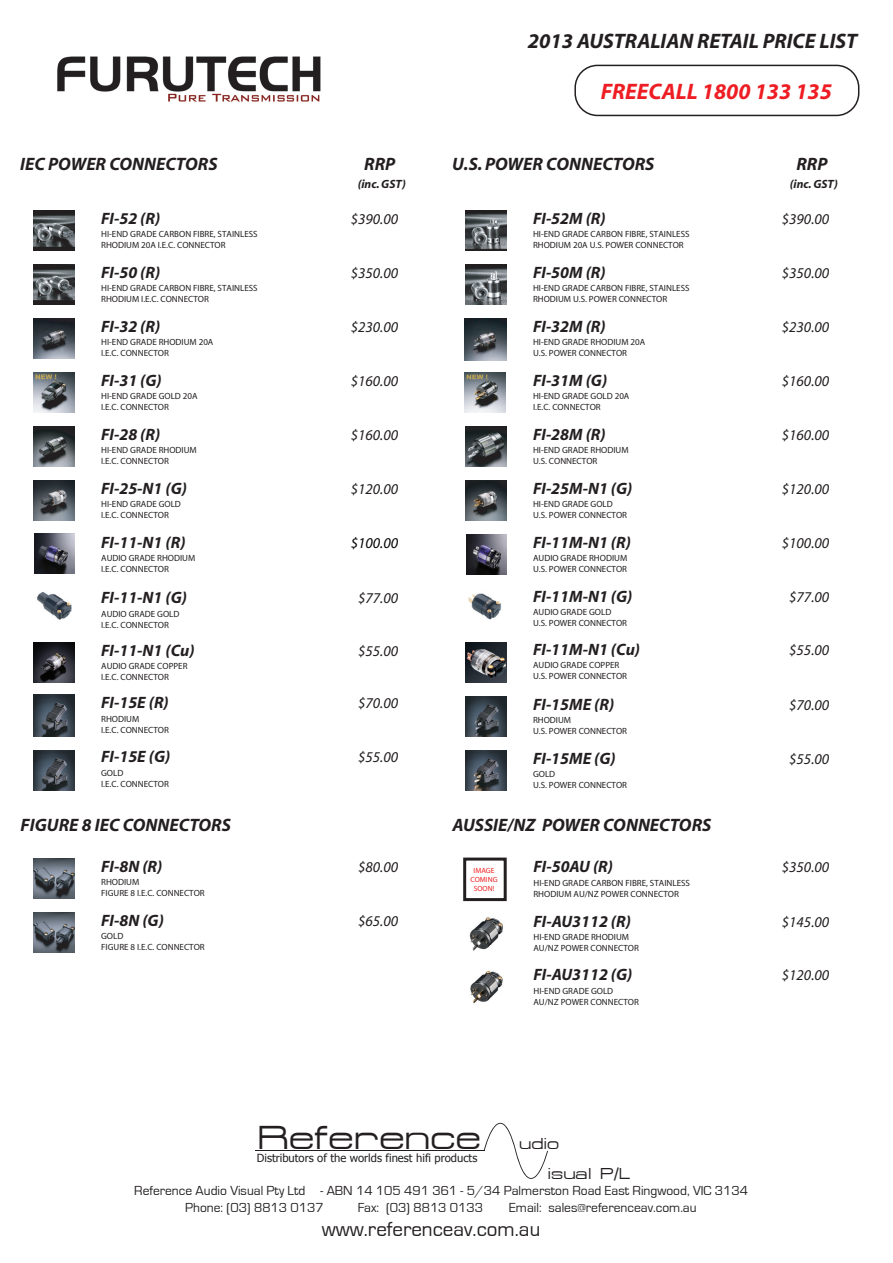
<style>
.page{position:relative;width:893px;height:1263px;background:#fff}
.page>*{position:absolute;margin:0;border:0;box-sizing:border-box;transform-origin:0 0}
.t1{font:33.6px "Federation";color:#231f20}
.t2{font:italic 700 22.5px "Myriad";color:#ee1d23}
.t3{font:italic 700 21px "Myriad";color:#231f20}
.t4{font:21px "Eurostile";color:#231f20}
.t5{font:italic 700 18px "Myriad";color:#231f20}
.t6{font:italic 700 16.5px "Myriad";color:#231f20}
.t7{font:16.05px/29.4px "Federation";color:#231f20}
.t8{font:italic 15px "Myriad";color:#231f20}
.t9{font:italic 15px "Myriad";color:#050504}
.t10{font:13.5px/17.9px "Eurostile";color:#231f20}
.t11{font:italic 700 12px "Myriad";color:#231f20}
.t12{font:11.25px "Tahoma";color:#231f20}
.t13{font:9px/10.8px "Myriad";color:#231f20}
.t14{font:7.5px/9px "Myriad";color:#ee1f23;text-align:center}
</style>
<div class="page">
<img style="left:468px;top:593px;width:33px;height:27px">
<div style="left:574px;top:65px;width:285px;height:51px;border:2px solid #231f20;border-radius:22px"></div>
<hr style="left:255px;top:1150px;width:229px;height:1px;background:#231f20">
<svg style="left:484px;top:1123px;width:64px;height:56px"></svg>
<img style="left:57px;top:56px;width:264px;height:46px">
<img style="left:34px;top:480px;width:40px;height:41px">
<img style="left:34px;top:750px;width:40px;height:41px">
<img style="left:34px;top:695px;width:40px;height:42px">
<img style="left:37px;top:592px;width:35px;height:28px">
<img style="left:466px;top:480px;width:40px;height:41px">
<img style="left:466px;top:750px;width:40px;height:41px">
<img style="left:466px;top:696px;width:40px;height:41px">
<img style="left:34px;top:318px;width:40px;height:41px">
<img style="left:464px;top:318px;width:42px;height:42px">
<img style="left:34px;top:372px;width:40px;height:41px">
<img style="left:465px;top:372px;width:40px;height:41px">
<img style="left:34px;top:426px;width:40px;height:41px">
<img style="left:34px;top:264px;width:40px;height:41px">
<img style="left:34px;top:210px;width:40px;height:41px">
<img style="left:466px;top:426px;width:40px;height:41px">
<img style="left:466px;top:264px;width:40px;height:41px">
<img style="left:466px;top:210px;width:40px;height:41px">
<img style="left:34px;top:858px;width:40px;height:40px">
<img style="left:34px;top:912px;width:40px;height:40px">
<img style="left:466px;top:642px;width:40px;height:40px">
<img style="left:34px;top:642px;width:40px;height:40px">
<img style="left:466px;top:535px;width:41px;height:39px">
<img style="left:34px;top:534px;width:40px;height:40px">
<div style="left:463px;top:857px;width:44px;height:44px;border:3px solid #231f20"></div>
<img style="left:470px;top:971px;width:33px;height:33px">
<img style="left:469px;top:917px;width:34px;height:34px">
<p class="t3" style="left:528px;top:30px;width:331px">2013 AUSTRALIAN RETAIL PRICE LIST</p>
<p class="t2" style="left:601px;top:80px;width:233px">FREECALL 1800 133 135</p>
<p class="t5" style="left:20px;top:154px;width:199px">IEC POWER CONNECTORS</p>
<p class="t5" style="left:364px;top:154px;width:33px">RRP</p>
<p class="t11" style="left:358px;top:178px;width:50px">(inc. GST)</p>
<p class="t5" style="left:452px;top:154px;width:204px">U.S. POWER CONNECTORS</p>
<p class="t5" style="left:796px;top:154px;width:33px">RRP</p>
<p class="t11" style="left:790px;top:178px;width:50px">(inc. GST)</p>
<p class="t6" style="left:101px;top:210px;width:61px">FI-52 (R)</p>
<p class="t13" style="left:101px;top:229px;width:158px">HI-END GRADE CARBON FIBRE, STAINLESS<br>RHODIUM 20A I.E.C. CONNECTOR</p>
<p class="t8" style="left:351px;top:211px;width:49px">$390.00</p>
<p class="t6" style="left:533px;top:210px;width:74px">FI-52M (R)</p>
<p class="t13" style="left:533px;top:229px;width:158px">HI-END GRADE CARBON FIBRE, STAINLESS<br>RHODIUM 20A U.S. POWER CONNECTOR</p>
<p class="t8" style="left:782px;top:211px;width:49px">$390.00</p>
<p class="t6" style="left:101px;top:264px;width:61px">FI-50 (R)</p>
<p class="t13" style="left:101px;top:283px;width:158px">HI-END GRADE CARBON FIBRE, STAINLESS<br>RHODIUM I.E.C. CONNECTOR</p>
<p class="t8" style="left:351px;top:265px;width:49px">$350.00</p>
<p class="t6" style="left:533px;top:264px;width:74px">FI-50M (R)</p>
<p class="t13" style="left:533px;top:283px;width:158px">HI-END GRADE CARBON FIBRE, STAINLESS<br>RHODIUM U.S. POWER CONNECTOR</p>
<p class="t8" style="left:782px;top:265px;width:49px">$350.00</p>
<p class="t6" style="left:101px;top:318px;width:61px">FI-32 (R)</p>
<p class="t13" style="left:101px;top:337px;width:114px">HI-END GRADE RHODIUM 20A<br>I.E.C. CONNECTOR</p>
<p class="t8" style="left:351px;top:319px;width:49px">$230.00</p>
<p class="t6" style="left:533px;top:318px;width:74px">FI-32M (R)</p>
<p class="t8" style="left:782px;top:319px;width:49px">$230.00</p>
<p class="t13" style="left:533px;top:337px;width:114px">HI-END GRADE RHODIUM 20A<br>U.S. POWER CONNECTOR</p>
<p class="t6" style="left:101px;top:372px;width:62px">FI-31 (G)</p>
<p class="t13" style="left:101px;top:391px;width:98px">HI-END GRADE GOLD 20A<br>I.E.C. CONNECTOR</p>
<p class="t8" style="left:351px;top:373px;width:49px">$160.00</p>
<p class="t6" style="left:533px;top:372px;width:76px">FI-31M (G)</p>
<p class="t13" style="left:533px;top:391px;width:98px">HI-END GRADE GOLD 20A<br>I.E.C. CONNECTOR</p>
<p class="t8" style="left:782px;top:373px;width:49px">$160.00</p>
<p class="t6" style="left:101px;top:426px;width:61px">FI-28 (R)</p>
<p class="t13" style="left:101px;top:445px;width:97px">HI-END GRADE RHODIUM<br>I.E.C. CONNECTOR</p>
<p class="t8" style="left:351px;top:427px;width:49px">$160.00</p>
<p class="t6" style="left:533px;top:426px;width:74px">FI-28M (R)</p>
<p class="t13" style="left:533px;top:445px;width:97px">HI-END GRADE RHODIUM<br>U.S. CONNECTOR</p>
<p class="t8" style="left:782px;top:427px;width:49px">$160.00</p>
<p class="t6" style="left:101px;top:480px;width:87px">FI-25-N1 (G)</p>
<p class="t13" style="left:101px;top:499px;width:81px">HI-END GRADE GOLD<br>I.E.C. CONNECTOR</p>
<p class="t8" style="left:351px;top:481px;width:49px">$120.00</p>
<p class="t6" style="left:533px;top:480px;width:101px">FI-25M-N1 (G)</p>
<p class="t13" style="left:533px;top:499px;width:96px">HI-END GRADE GOLD<br>U.S. POWER CONNECTOR</p>
<p class="t8" style="left:782px;top:481px;width:49px">$120.00</p>
<p class="t6" style="left:101px;top:534px;width:86px">FI-11-N1 (R)</p>
<p class="t9" style="left:351px;top:535px;width:49px">$100.00</p>
<p class="t6" style="left:533px;top:534px;width:99px">FI-11M-N1 (R)</p>
<p class="t8" style="left:782px;top:535px;width:49px">$100.00</p>
<p class="t13" style="left:101px;top:553px;width:96px">AUDIO GRADE RHODIUM<br>I.E.C. CONNECTOR</p>
<p class="t13" style="left:101px;top:609px;width:80px">AUDIO GRADE GOLD<br>I.E.C. CONNECTOR</p>
<p class="t6" style="left:101px;top:589px;width:87px">FI-11-N1 (G)</p>
<p class="t8" style="left:358px;top:591px;width:42px">$77.00</p>
<p class="t13" style="left:533px;top:553px;width:96px">AUDIO GRADE RHODIUM<br>U.S. POWER CONNECTOR</p>
<p class="t6" style="left:533px;top:588px;width:101px">FI-11M-N1 (G)</p>
<p class="t8" style="left:789px;top:589px;width:42px">$77.00</p>
<p class="t13" style="left:533px;top:607px;width:96px">AUDIO GRADE GOLD<br>U.S. POWER CONNECTOR</p>
<p class="t6" style="left:101px;top:642px;width:95px">FI-11-N1 (Cu)</p>
<p class="t8" style="left:358px;top:643px;width:42px">$55.00</p>
<p class="t6" style="left:533px;top:641px;width:109px">FI-11M-N1 (Cu)</p>
<p class="t8" style="left:789px;top:642px;width:42px">$55.00</p>
<p class="t13" style="left:101px;top:661px;width:88px">AUDIO GRADE COPPER<br>I.E.C. CONNECTOR</p>
<p class="t13" style="left:533px;top:660px;width:96px">AUDIO GRADE COPPER<br>U.S. POWER CONNECTOR</p>
<p class="t6" style="left:101px;top:694px;width:69px">FI-15E (R)</p>
<p class="t8" style="left:358px;top:696px;width:42px">$70.00</p>
<p class="t6" style="left:533px;top:696px;width:83px">FI-15ME (R)</p>
<p class="t8" style="left:789px;top:697px;width:42px">$70.00</p>
<p class="t13" style="left:101px;top:714px;width:69px">RHODIUM<br>I.E.C. CONNECTOR</p>
<p class="t6" style="left:101px;top:748px;width:71px">FI-15E (G)</p>
<p class="t8" style="left:358px;top:750px;width:42px">$55.00</p>
<p class="t13" style="left:533px;top:715px;width:96px">RHODIUM<br>U.S. POWER CONNECTOR</p>
<p class="t6" style="left:533px;top:750px;width:84px">FI-15ME (G)</p>
<p class="t8" style="left:789px;top:751px;width:42px">$55.00</p>
<p class="t13" style="left:101px;top:768px;width:69px">GOLD<br>I.E.C. CONNECTOR</p>
<p class="t13" style="left:533px;top:769px;width:96px">GOLD<br>U.S. POWER CONNECTOR</p>
<p class="t5" style="left:21px;top:816px;width:212px">FIGURE 8 IEC CONNECTORS</p>
<p class="t5" style="left:453px;top:815px;width:260px">AUSSIE/NZ POWER CONNECTORS</p>
<p class="t6" style="left:101px;top:858px;width:63px">FI-8N (R)</p>
<p class="t13" style="left:101px;top:877px;width:105px">RHODIUM<br>FIGURE 8 I.E.C. CONNECTOR</p>
<p class="t6" style="left:101px;top:912px;width:64px">FI-8N (G)</p>
<p class="t8" style="left:358px;top:859px;width:42px">$80.00</p>
<p class="t8" style="left:358px;top:913px;width:42px">$65.00</p>
<p class="t14" style="left:474px;top:866px;width:22px">IMAGE</p>
<p class="t6" style="left:533px;top:858px;width:81px">FI-50AU (R)</p>
<p class="t8" style="left:782px;top:860px;width:49px">$350.00</p>
<p class="t14" style="left:471px;top:875px;width:28px">COMING<br>SOON!</p>
<p class="t13" style="left:533px;top:878px;width:158px">HI-END GRADE CARBON FIBRE, STAINLESS<br>RHODIUM AU/NZ POWER CONNECTOR</p>
<p class="t6" style="left:533px;top:912px;width:99px">FI-AU3112 (R)</p>
<p class="t8" style="left:782px;top:914px;width:49px">$145.00</p>
<p class="t13" style="left:101px;top:931px;width:105px">GOLD<br>FIGURE 8 I.E.C. CONNECTOR</p>
<p class="t13" style="left:533px;top:932px;width:107px">HI-END GRADE RHODIUM<br>AU/NZ POWER CONNECTOR</p>
<p class="t6" style="left:533px;top:966px;width:100px">FI-AU3112 (G)</p>
<p class="t13" style="left:533px;top:986px;width:107px">HI-END GRADE GOLD<br>AU/NZ POWER CONNECTOR</p>
<p class="t8" style="left:782px;top:968px;width:49px">$120.00</p>
<p class="t1" style="left:258px;top:1118px;width:225px">Reference</p>
<p class="t12" style="left:257px;top:1151px;width:222px">Di stri butors of the worl ds fi nest h i fi p r oducts</p>
<p class="t7" style="left:547px;top:1129px;width:85px;text-indent:-28px">udio<br>isual P/L</p>
<p class="t10" style="left:185px;top:1181px;width:564px;text-indent:-51px">Reference Audio Visual Pty Ltd - ABN 14 105 491 361 - 5/34 Palmerston Road East Ringwood, VIC 3134<br>Phone: (03) 8813 0137</p>
<p class="t10" style="left:358px;top:1199px;width:127px">Fax: (03) 8813 0133</p>
<p class="t10" style="left:509px;top:1199px;width:189px">Email: sales@referenceav.com.au</p>
<p class="t4" style="left:322px;top:1218px;width:220px">www.referenceav.com.au</p>
</div>
